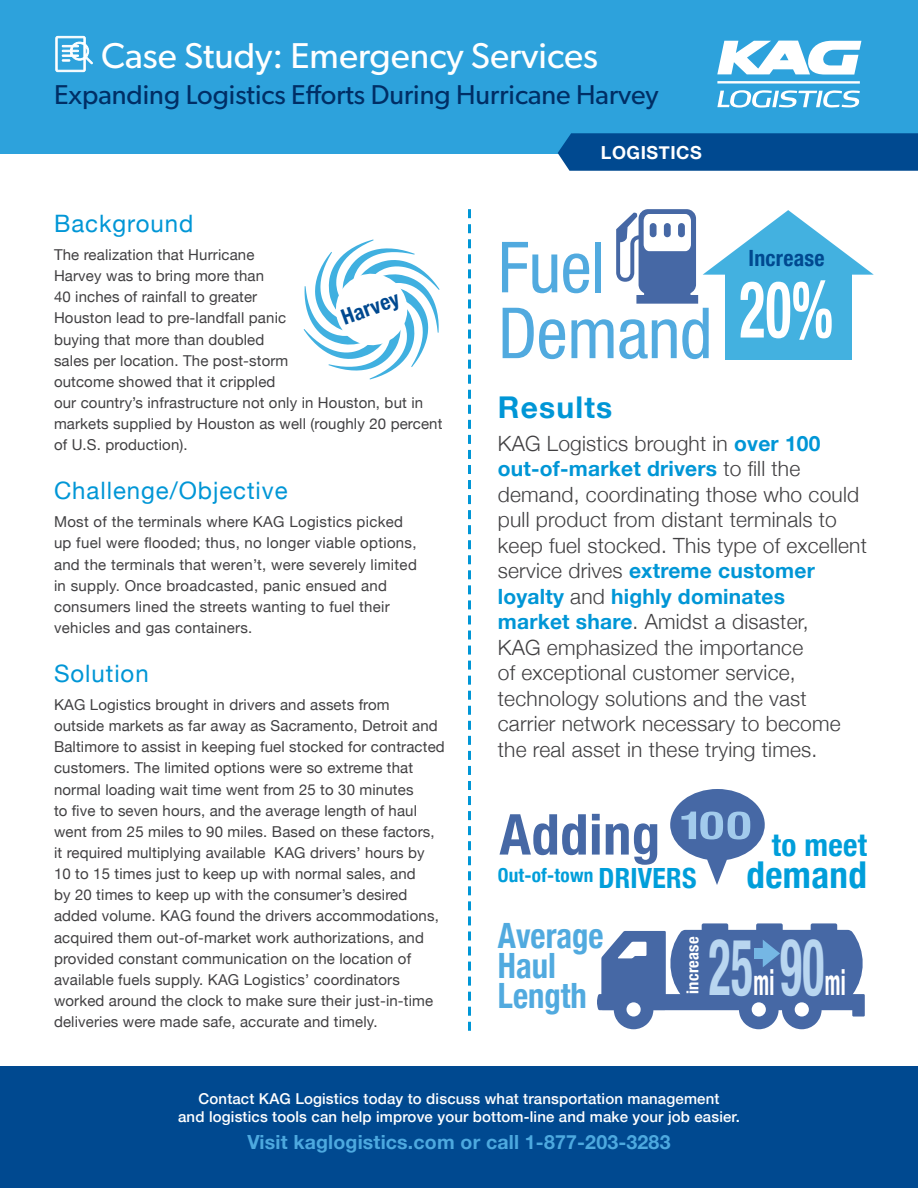
<style>
.page{position:relative;width:918px;height:1188px;background:#fff}
.page>*{position:absolute;margin:0;border:0;box-sizing:border-box;transform-origin:0 0}
.t1{font:700 condensed 79.35px "Helvetica Neue";color:#b9d6f0;scale:.57 1}
.t2{font:700 condensed 78.9px "Helvetica Neue";color:#fff;scale:.67 1}
.t3{font:condensed 70.5px/65.8px "Helvetica Neue LT Std";letter-spacing:-.01em;color:#51aadf}
.t4{font:700 condensed 56.4px "Helvetica Neue";letter-spacing:.01em;color:#4668a5}
.t5{font:700 condensed 38.85px "Helvetica Neue";color:#a2cbec;scale:1.32 1}
.t6{font:700 condensed 37.05px "Helvetica Neue";letter-spacing:.01em;color:#009eda}
.t7{font:36px "Gibson";color:#fff}
.t8{font:700 condensed 34.95px/30px "Helvetica Neue";color:#51aadf;scale:.94 1}
.t9{font:700 condensed 31.05px "Helvetica Neue";letter-spacing:.01em;color:#009eda}
.t10{font:700 30px "Helvetica Neue";letter-spacing:.04em;color:#0096d6}
.t11{font:27.3px "Gibson";color:#002e65}
.t12{font:24px "Helvetica Neue";letter-spacing:.04em;color:#0096d6}
.t13{font:700 condensed 22.35px "Helvetica Neue";letter-spacing:.01em;color:#004990}
.t14{font:700 condensed 21.45px "Helvetica Neue";color:#004990}
.t15{font:300 21px/25.5px "Helvetica Neue";letter-spacing:.01em;color:#414042}
.t16{font:700 19.5px "Helvetica Neue";letter-spacing:.01em;color:#4da9df}
.t17{font:700 condensed 19.2px "Helvetica Neue";letter-spacing:.01em;color:#009eda}
.t18{font:700 18px "Helvetica Neue";letter-spacing:.03em;color:#fff}
.t19{font:700 condensed 16.5px "Helvetica Neue";letter-spacing:.01em;color:#fff}
.t20{font:15px/21.1px "Helvetica Neue";letter-spacing:.01em;color:#414042}
.t21{font:500 15px/18px "Helvetica Neue";letter-spacing:.01em;color:#fff;text-align:center}
.s1{font-weight:700;color:#0096d6}
.s2{font-size:27.9px}
.s3{font-size:36px;color:#fff}
</style>
<div class="page">
<div style="left:0;top:0;width:918px;height:153px;background:#2da2dc"></div>
<svg style="left:558px;top:133px;width:360px;height:38px;background:#044d93"></svg>
<svg style="left:55px;top:36px;width:38px;height:37px"></svg>
<hr style="left:717px;top:81px;width:143px;height:3px;background:#fff">
<svg style="left:717px;top:90px;width:143px;height:18px"></svg>
<svg style="left:717px;top:41px;width:144px;height:34px"></svg>
<svg style="left:468px;top:209px;width:3px;height:822px"></svg>
<div style="left:0;top:1067px;width:918px;height:121px;background:#004990"></div>
<svg style="left:304px;top:239px;width:136px;height:140px"></svg>
<svg style="left:670px;top:789px;width:95px;height:96px"></svg>
<div style="left:725px;top:264px;width:126px;height:96px;background:#43b1e0"></div>
<svg style="left:616px;top:209px;width:258px;height:95px"></svg>
<svg style="left:597px;top:923px;width:268px;height:106px"></svg>
<h3 class="t7" style="left:101px;top:34px;width:498px">Case Study: Emergency Services</h3>
<h3 class="t11" style="left:54px;top:78px;width:606px">Expanding Logistics Efforts During Hurricane Harvey</h3>
<h3 class="t12" style="left:54px;top:206px;width:141px">Background</h3>
<p class="t20" style="left:54px;top:245px;width:390px">The realization that Hurricane<br>Harvey was to bring more than<br>40 inches of rainfall to greater<br>Houston lead to pre-landfall panic<br>buying that more than doubled<br>sales per location. The post-storm<br>outcome showed that it crippled<br>our country’s infrastructure not only in Houston, but in markets supplied by Houston as well (roughly 20 percent of U.S. production).</p>
<h3 class="t12" style="left:54px;top:473px;width:235px">Challenge/Objective</h3>
<p class="t20" style="left:54px;top:512px;width:364px">Most of the terminals where KAG Logistics picked up fuel were flooded; thus, no longer viable options, and the terminals that weren’t, were severely limited in supply. Once broadcasted, panic ensued and consumers lined the streets wanting to fuel their vehicles and gas containers.</p>
<h3 class="t12" style="left:54px;top:656px;width:96px">Solution</h3>
<p class="t20" style="left:54px;top:695px;width:392px">KAG Logistics brought in drivers and assets from<br>outside markets as far away as Sacramento, Detroit and Baltimore to assist in keeping fuel stocked for contracted customers. The limited options were so extreme that normal loading wait time went from 25 to 30 minutes<br>to five to seven hours, and the average length of haul went from 25 miles to 90 miles. Based on these factors, it required multiplying available KAG drivers’ hours by 10 to 15 times just to keep up with normal sales, and<br>by 20 times to keep up with the consumer’s desired added volume. KAG found the drivers accommodations, acquired them out-of-market work authorizations, and provided constant communication on the location of available fuels supply. KAG Logistics’ coordinators worked around the clock to make sure their just-in-time deliveries were made safe, accurate and timely.</p>
<h3 class="t14" style="left:336px;top:301px;width:61px;rotate:-20deg">Harvey</h3>
<p class="t18" style="left:601px;top:139px;width:102px">LOGISTICS</p>
<h3 class="t3" style="left:498px;top:234px;width:216px">Fuel<br>Demand</h3>
<h3 class="t13" style="left:749px;top:240px;width:78px">Increase</h3>
<h2 class="t2" style="left:740px;top:244px;width:141px">20%</h2>
<h3 class="t10" style="left:498px;top:384px;width:116px">Results</h3>
<p class="t15" style="left:498px;top:429px;width:371px">KAG Logistics brought in <span class="s1">over 100 out-of-market drivers</span> to fill the demand, coordinating those who could pull product from distant terminals to keep fuel stocked. This type of excellent service drives <span class="s1">extreme customer loyalty</span> and <span class="s1">highly dominates<br>market share</span>. Amidst a disaster,<br>KAG emphasized the importance<br>of exceptional customer service, technology solutions and the vast carrier network necessary to become the real asset in these trying times.</p>
<h3 class="t5" style="left:679px;top:793px;width:56px">100</h3>
<h3 class="t4" style="left:500px;top:788px;width:162px">Adding</h3>
<h3 class="t9" style="left:772px;top:819px;width:97px">to meet</h3>
<h3 class="t6" style="left:747px;top:844px;width:122px">demand</h3>
<p class="t17" style="left:498px;top:859px;width:200px">Out-of-town <span class="s2">DRIVERS</span></p>
<h3 class="t8" style="left:498px;top:918px;width:114px">Average<br>Haul<br>Length</h3>
<p class="t19" style="left:679px;top:994px;width:59px;rotate:-90deg">increase</p>
<h1 class="t1" style="left:709px;top:901px;width:242px">25<span class="s3">mi</span> 90<span class="s3">mi</span></h1>
<p class="t21" style="left:178px;top:1088px;width:563px">Contact KAG Logistics today to discuss what transportation management<br>and logistics tools can help improve your bottom-line and make your job easier.</p>
<h3 class="t16" style="left:247px;top:1127px;width:425px">Visit kaglogistics.com or call 1-877-203-3283</h3>
</div>
